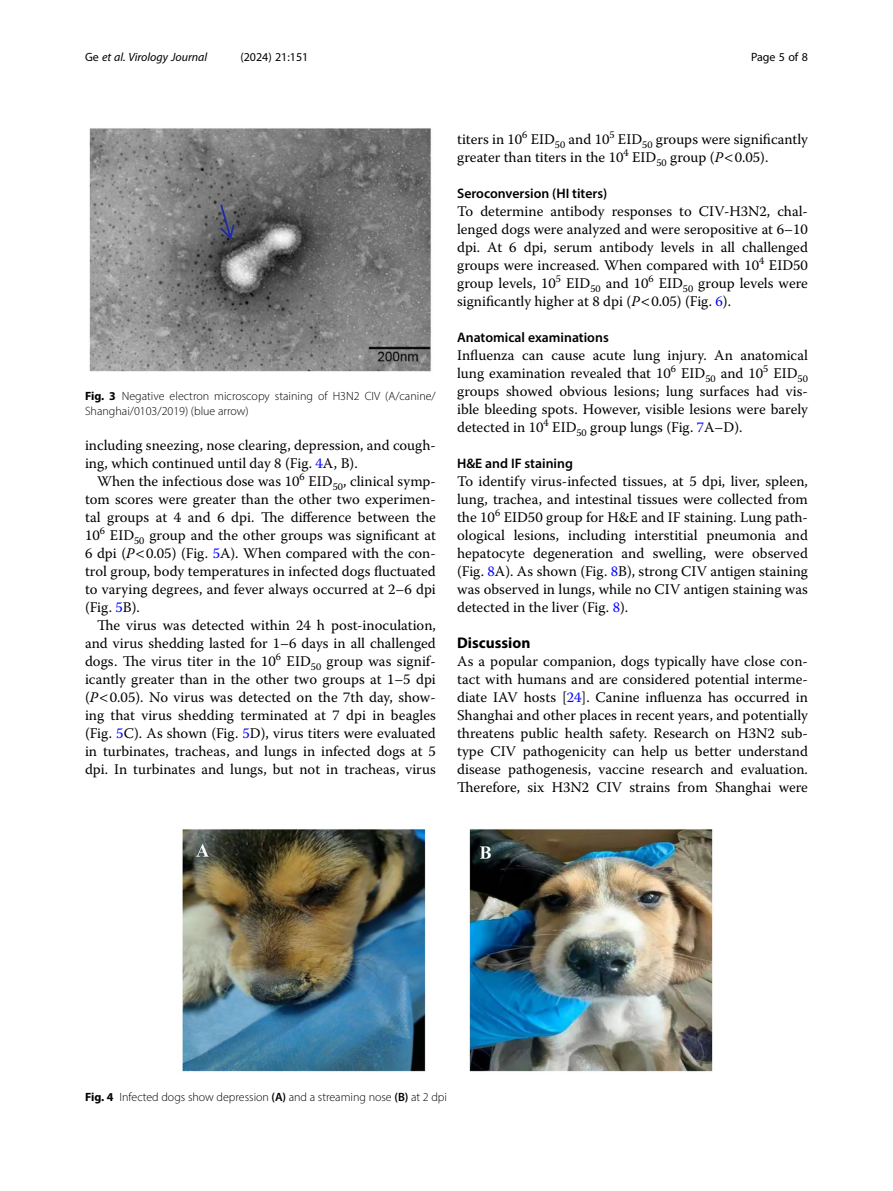
<style>
.page{position:relative;width:893px;height:1191px;background:#fff}
.page>*{position:absolute;margin:0;border:0;box-sizing:border-box;transform-origin:0 0}
.Head_1{font:700 15.45px "Myriad Pro";color:#000}
.Body_Text{font:14.7px/18px "Warnock Pro";color:#000;text-align:justify}
.Body_Text_Indent{font:14.7px/18px "Warnock Pro";color:#000;text-align:justify}
.Head_2{font:600 13.8px "Myriad Pro";color:#000}
.Figure_Caption{font:300 12px/15px "Myriad Pro";color:#000}
.t1{font:italic 12px "Myriad Pro";color:#000}
.t2{font:12px "Myriad Pro";color:#000}
.s1{font-style:normal}
.s2{font-weight:700}
.s3{color:#00f}
.s4{font-style:italic}
.s5{font-weight:600}
</style>
<div class="page">
<img style="left:182px;top:828px;width:531px;height:244px">
<img style="left:89px;top:128px;width:342px;height:244px">
<p class="t1" style="left:85px;top:50px;width:124px"><span class="s1">Ge</span> et al. Virology Journal</p>
<p class="t2" style="left:240px;top:50px;width:70px">(2024) 21:151</p>
<p class="t2" style="left:751px;top:50px;width:58px">Page 5 of 8</p>
<p class="Figure_Caption" style="left:85px;top:389px;width:352px"><span class="s2">Fig. 3</span> Negative electron microscopy staining of H3N2 CIV (A/canine/<br>Shanghai/0103/2019) (blue arrow)</p>
<p class="Body_Text" style="left:85px;top:436px;width:352px">including sneezing, nose clearing, depression, and cough&shy;ing, which continued until day 8 (Fig. <span class="s3">4</span>A, B).</p>
<p class="Body_Text_Indent" style="left:85px;top:472px;width:352px;text-indent:12px">When the infectious dose was 10<sup>6</sup> EID<sub>50</sub>, clinical symp&shy;tom scores were greater than the other two experimen&shy;tal groups at 4 and 6 dpi. The difference between the 10<sup>6</sup> EID<sub>50</sub> group and the other groups was significant at 6 dpi (<span class="s4">P</span> 0.05) (Fig. <span class="s3">5</span>A). When compared with the con&shy;trol group, body temperatures in infected dogs fluctuated to varying degrees, and fever always occurred at 2–6 dpi (Fig. <span class="s3">5</span>B).</p>
<p class="Body_Text_Indent" style="left:85px;top:616px;width:352px;text-indent:12px">The virus was detected within 24 h post-inoculation, and virus shedding lasted for 1–6 days in all challenged dogs. The virus titer in the 10<sup>6</sup> EID<sub>50</sub> group was signif&shy;icantly greater than in the other two groups at 1–5 dpi (<span class="s4">P</span> 0.05). No virus was detected on the 7th day, show&shy;ing that virus shedding terminated at 7 dpi in beagles (Fig. <span class="s3">5</span>C). As shown (Fig. <span class="s3">5</span>D), virus titers were evaluated in turbinates, tracheas, and lungs in infected dogs at 5 dpi. In turbinates and lungs, but not in tracheas, virus</p>
<p class="Body_Text_Indent" style="left:457px;top:130px;width:352px">titers in 10<sup>6</sup> EID<sub>50</sub> and 10<sup>5</sup> EID<sub>50</sub> groups were significantly greater than titers in the 10<sup>4</sup> EID<sub>50</sub> group (<span class="s4">P</span> 0.05).</p>
<p class="Head_2" style="left:457px;top:185px;width:152px">Seroconversion (HI titers)</p>
<p class="Body_Text" style="left:457px;top:202px;width:352px">To determine antibody responses to CIV-H3N2, chal&shy;lenged dogs were analyzed and were seropositive at 6–10 dpi. At 6 dpi, serum antibody levels in all challenged groups were increased. When compared with 10<sup>4</sup> EID50 group levels, 10<sup>5</sup> EID<sub>50</sub> and 10<sup>6</sup> EID<sub>50</sub> group levels were significantly higher at 8 dpi (<span class="s4">P</span> 0.05) (Fig. <span class="s3">6</span>).</p>
<p class="Head_2" style="left:457px;top:329px;width:153px">Anatomical examinations</p>
<p class="Body_Text" style="left:457px;top:346px;width:352px">Influenza can cause acute lung injury. An anatomical lung examination revealed that 10<sup>6</sup> EID<sub>50</sub> and 10<sup>5</sup> EID<sub>50 </sub>groups showed obvious lesions; lung surfaces had vis&shy;ible bleeding spots. However, visible lesions were barely detected in 10<sup>4</sup> EID<sub>50</sub> group lungs (Fig. <span class="s3">7</span>A–D).</p>
<p class="Head_2" style="left:457px;top:455px;width:117px">H&amp;E and IF staining</p>
<p class="Body_Text" style="left:457px;top:472px;width:352px">To identify virus-infected tissues, at 5 dpi, liver, spleen, lung, trachea, and intestinal tissues were collected from the 10<sup>6</sup> EID50 group for H&amp;E and IF staining. Lung path&shy;ological lesions, including interstitial pneumonia and hepatocyte degeneration and swelling, were observed (Fig. <span class="s3">8</span>A). As shown (Fig. <span class="s3">8</span>B), strong CIV antigen staining was observed in lungs, while no CIV antigen staining was detected in the liver (Fig. <span class="s3">8</span>).</p>
<p class="Head_1" style="left:457px;top:633px;width:75px">Discussion</p>
<p class="Body_Text" style="left:457px;top:652px;width:352px">As a popular companion, dogs typically have close con&shy;tact with humans and are considered potential interme&shy;diate IAV hosts [<span class="s3">24</span>]. Canine influenza has occurred in Shanghai and other places in recent years, and potentially threatens public health safety. Research on H3N2 sub&shy;type CIV pathogenicity can help us better understand disease pathogenesis, vaccine research and evaluation.<br>Therefore, six H3N2 CIV strains from Shanghai were</p>
<p class="Figure_Caption" style="left:85px;top:1089px;width:364px"><span class="s2">Fig. 4</span> Infected dogs show depression <span class="s5">(A)</span> and a streaming nose <span class="s5">(B)</span> at 2 dpi</p>
</div>
